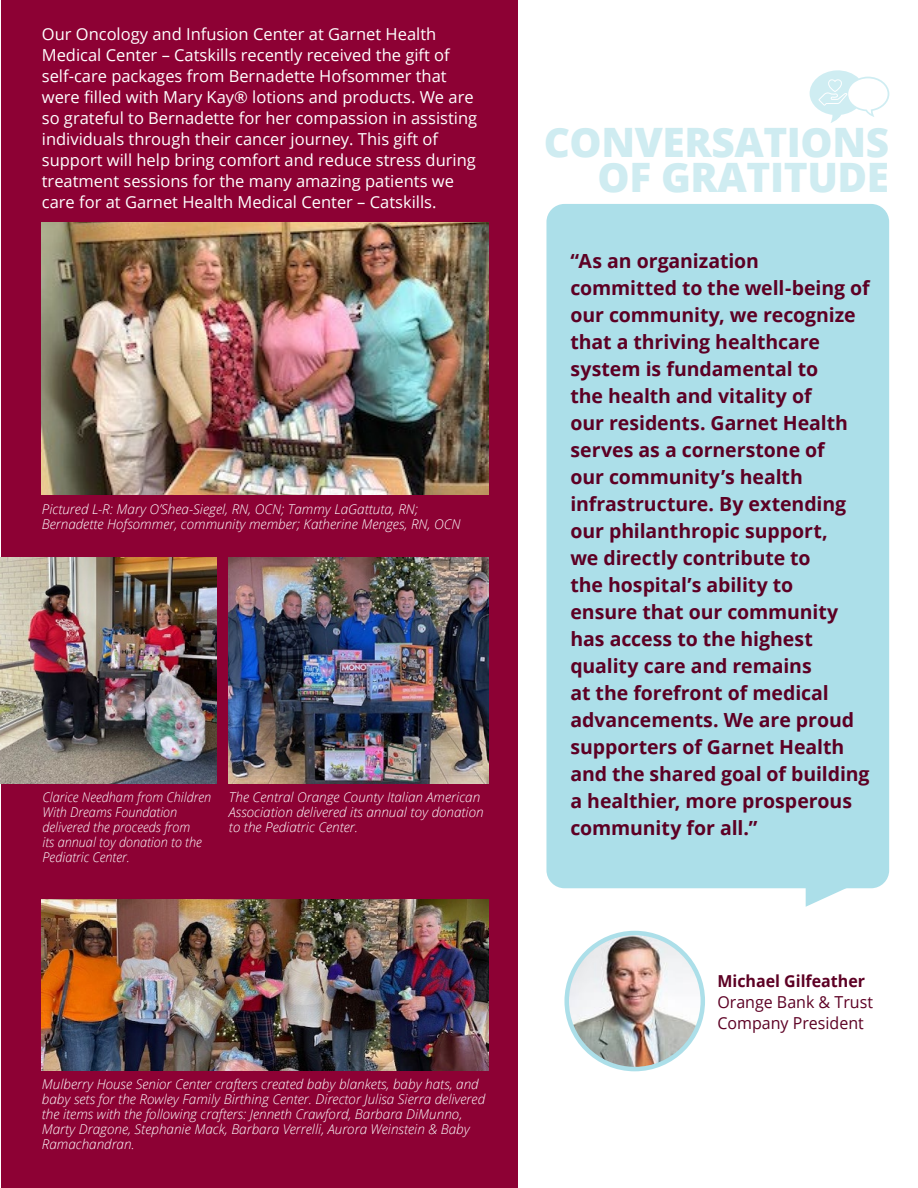
<style>
.page{position:relative;width:918px;height:1188px;background:#fff}
.page>*{position:absolute;margin:0;border:0;box-sizing:border-box;transform-origin:0 0}
.t1{font:800 40.5px "Open Sans";letter-spacing:-.01em;color:#cfecf1}
.t2{font:700 19.5px/27px "Open Sans";letter-spacing:-.005em;color:#5d0024}
.t3{font:16.5px/21px "Open Sans";color:#fff}
.t4{font:16.5px/21px "Open Sans";color:#5d0024}
.t5{font:700 16.5px "Open Sans";color:#5d0024}
.t6{font:italic 300 13.5px/15px "Open Sans";color:#fff}
.t7{font:italic 300 13.5px/15px "Open Sans";color:#fff;scale:.94 1}
</style>
<div class="page">
<div style="left:1px;top:0;width:517px;height:1188px;background:#8d0134"></div>
<img style="left:1px;top:557px;width:215px;height:227px">
<img style="left:42px;top:222px;width:446px;height:273px">
<img style="left:229px;top:557px;width:259px;height:227px">
<img style="left:42px;top:899px;width:446px;height:171px">
<svg style="left:809px;top:70px;width:80px;height:53px"></svg>
<div style="left:546px;top:204px;width:343px;height:684px;background:#acdfe9;border-radius:18px"></div>
<svg style="left:806px;top:888px;width:43px;height:19px"></svg>
<img style="left:567px;top:933px;width:136px;height:136px;border-radius:68px">
<div style="left:564px;top:931px;width:141px;height:140px;border:4px solid #acdfe9;border-radius:50%"></div>
<p class="t3" style="left:42px;top:23px;width:437px">Our Oncology and Infusion Center at Garnet Health Medical Center – Catskills recently received the gift of self-care packages from Bernadette Hofsommer that were filled with Mary Kay® lotions and products. We are so grateful to Bernadette for her compassion in assisting individuals through their cancer journey. This gift of support will help bring comfort and reduce stress during treatment sessions for the many amazing patients we care for at Garnet Health Medical Center – Catskills.</p>
<p class="t6" style="left:42px;top:501px;width:420px">Pictured L-R: Mary O’Shea-Siegel, RN, OCN; Tammy LaGattuta, RN;<br>Bernadette Hofsommer, community member; Katherine Menges, RN, OCN</p>
<p class="t7" style="left:43px;top:789px;width:181px">Clarice Needham from Children<br>With Dreams Foundation</p>
<p class="t7" style="left:43px;top:819px;width:171px">delivered the proceeds from its annual toy donation to the<br>Pediatric Center.</p>
<p class="t6" style="left:229px;top:789px;width:256px">The Central Orange County Italian American<br>Association delivered its annual toy donation</p>
<p class="t6" style="left:229px;top:819px;width:131px">to the Pediatric Center.</p>
<p class="t6" style="left:42px;top:1077px;width:445px">Mulberry House Senior Center crafters created baby blankets, baby hats, and baby sets for the Rowley Family Birthing Center. Director Julisa Sierra delivered</p>
<p class="t6" style="left:42px;top:1107px;width:422px">the items with the following crafters: Jenneth Crawford, Barbara DiMunno,</p>
<p class="t6" style="left:42px;top:1122px;width:429px">Marty Dragone, Stephanie Mack, Barbara Verrelli, Aurora Weinstein &amp; Baby</p>
<p class="t6" style="left:42px;top:1137px;width:95px">Ramachandran.</p>
<p class="t1" style="left:544px;top:112px;width:347px">CONVERSATIONS</p>
<p class="t1" style="left:598px;top:146px;width:293px">OF GRATITUDE</p>
<p class="t2" style="left:570px;top:246px;width:301px">“As an organization committed to the well-being of our community, we recognize that a thriving healthcare system is fundamental to<br>the health and vitality of<br>our residents. Garnet Health serves as a cornerstone of<br>our community’s health infrastructure. By extending our philanthropic support,<br>we directly contribute to<br>the hospital’s ability to<br>ensure that our community has access to the highest quality care and remains<br>at the forefront of medical advancements. We are proud supporters of Garnet Health and the shared goal of building a healthier, more prosperous community for all.”</p>
<p class="t5" style="left:717px;top:969px;width:149px">Michael Gilfeather</p>
<p class="t4" style="left:717px;top:991px;width:157px">Orange Bank &amp; Trust<br>Company President</p>
</div>
